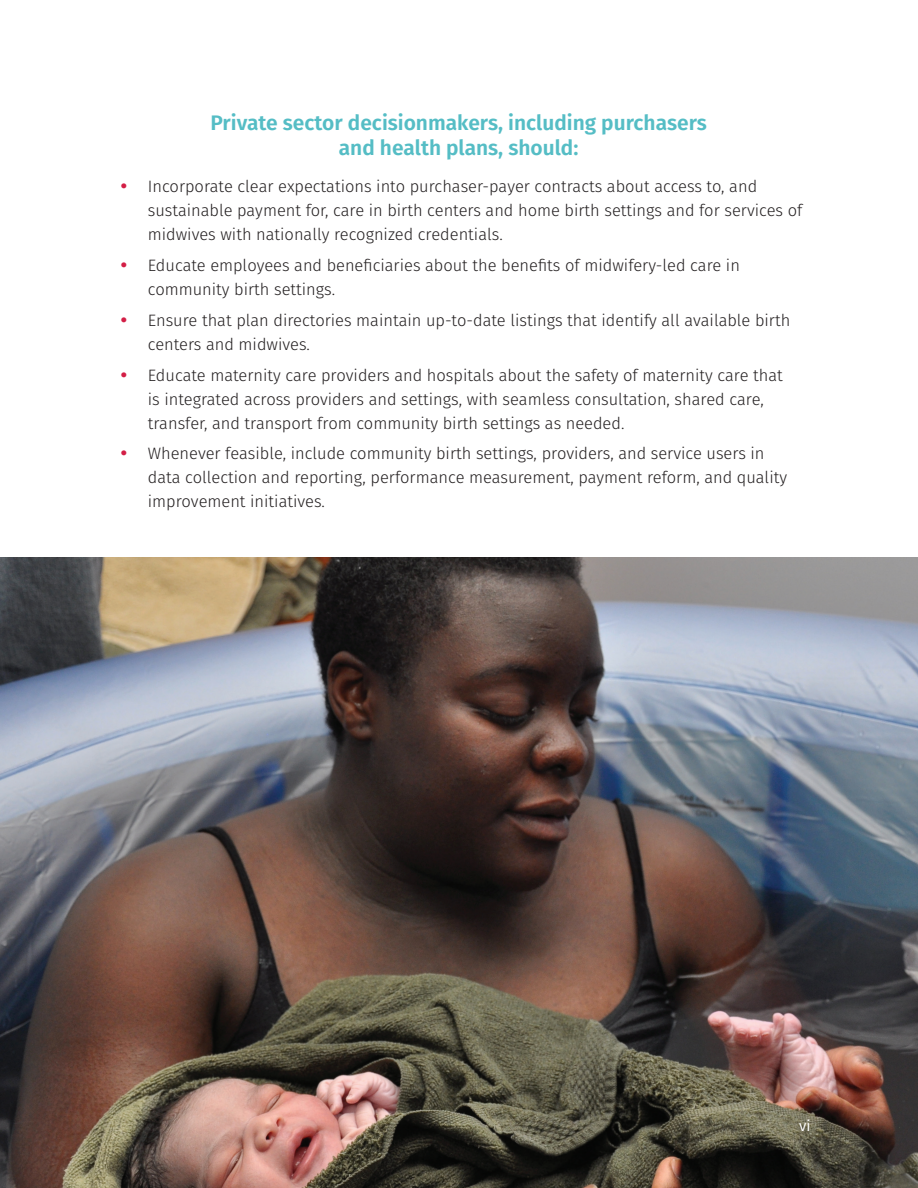
<style>
.page{position:relative;width:918px;height:1188px;background:#fff}
.page>*{position:absolute;margin:0;border:0;box-sizing:border-box;transform-origin:0 0}
.H2-a{font:600 21px/25.2px "Fira Sans";color:#55bdc5;text-align:center}
.t1{font:300 16.5px/24px "Fira Sans";color:#231f20}
.t2{font:15px "Fira Sans";color:#fff}
.s1{font-weight:700;font-size:18px;color:#d31e46}
</style>
<div class="page">
<img style="left:0;top:558px;width:918px;height:630px">
<p class="H2-a" style="left:211px;top:109px;width:498px">Private sector decisionmakers, including purchasers and health plans, should:</p>
<p class="t1" style="left:148px;top:175px;width:656px;text-indent:-27px"><span class="s1">•</span> Incorporate clear expectations into purchaser-payer contracts about access to, and sustainable payment for, care in birth centers and home birth settings and for services of midwives with nationally recognized credentials.</p>
<p class="t1" style="left:148px;top:253px;width:594px;text-indent:-27px"><span class="s1">•</span> Educate employees and beneficiaries about the benefits of midwifery-led care in community birth settings.</p>
<p class="t1" style="left:148px;top:308px;width:644px;text-indent:-27px"><span class="s1">•</span> Ensure that plan directories maintain up-to-date listings that identify all available birth centers and midwives.</p>
<p class="t1" style="left:148px;top:363px;width:637px;text-indent:-27px"><span class="s1">•</span> Educate maternity care providers and hospitals about the safety of maternity care that is integrated across providers and settings, with seamless consultation, shared care, transfer, and transport from community birth settings as needed.</p>
<p class="t1" style="left:148px;top:442px;width:641px;text-indent:-27px"><span class="s1">•</span> Whenever feasible, include community birth settings, providers, and service users in data collection and reporting, performance measurement, payment reform, and quality improvement initiatives.</p>
<p class="t2" style="left:799px;top:1115px;width:13px">vi</p>
</div>
